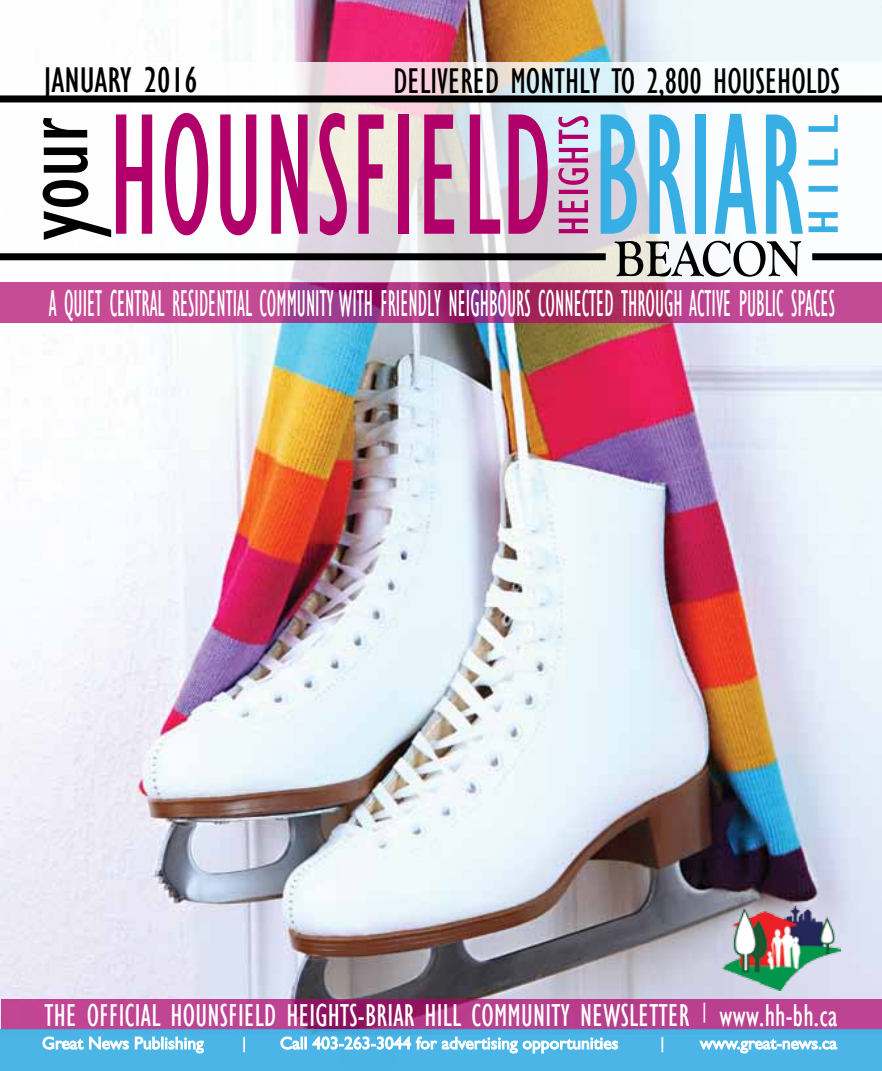
<style>
.page{position:relative;width:882px;height:1071px;background:#fff}
.page>*{position:absolute;margin:0;border:0;box-sizing:border-box;transform-origin:0 0}
.t1{font:condensed 178.5px "Gill Sans";letter-spacing:.01em;color:#b10069;scale:.68 1}
.t2{font:condensed 98px "Gill Sans";color:#000}
.t3{font:condensed 38.5px "Gill Sans";color:#fff;scale:.58 1}
.t4{font:condensed 36.75px "Gill Sans";color:#000;scale:.92 1}
.t5{font:condensed 36.75px "Gill Sans";color:#000}
.t6{font:condensed 32.55px "Gill Sans";letter-spacing:.01em;color:#fff;scale:.89 1}
.s1{color:#37aee4}
</style>
<div class="page">
<img style="left:0;top:0;width:882px;height:1029px">
<svg style="left:0;top:62px;width:882px;height:221px"></svg>
<div style="left:0;top:95px;width:882px;height:7px;background:#000"></div>
<div style="left:0;top:253px;width:606px;height:7px;background:#000"></div>
<svg style="left:615px;top:241px;width:186px;height:36px"></svg>
<div style="left:812px;top:253px;width:70px;height:7px;background:#000"></div>
<svg style="left:0;top:283px;width:882px;height:40px;fill:#c04893"></svg>
<svg style="left:558px;top:116px;width:30px;height:117px"></svg>
<svg style="left:809px;top:115px;width:29px;height:117px"></svg>
<svg style="left:1px;top:999px;width:881px;height:30px;fill:#bb408f"></svg>
<img style="left:722px;top:906px;width:118px;height:85px">
<div style="left:0;top:1029px;width:882px;height:42px;background:#4ab5e6"></div>
<svg style="left:43px;top:1037px;width:794px;height:16px"></svg>
<p class="t5" style="left:44px;top:58px;width:23px">JANUAR</p>
<p class="t5" style="left:120px;top:58px;width:79px">Y 2016</p>
<p class="t4" style="left:394px;top:59px;width:487px">DELIVERED MONTHLY TO 2,800 HOUSEHOLDS</p>
<h2 class="t2" style="left:-3px;top:241px;width:124px;rotate:-90deg">YOUR</h2>
<h1 class="t1" style="left:109px;top:70px;width:1023px">HOUNSFIELD <span class="s1">BRIAR</span></h1>
<p class="t3" style="left:49px;top:280px;width:226px">A QUIET CENTRAL RESIDENTIAL</p>
<p class="t3" style="left:260px;top:280px;width:29px">COMMUNIT</p>
<p class="t3" style="left:327px;top:280px;width:864px">Y WITH FRIENDLY NEIGHBOURS CONNECTED THROUGH ACTIVE PUBLIC SPACES</p>
<p class="t6" style="left:45px;top:996px;width:494px">THE OFFICIAL HOUNSFIELD HEIGHTS-BRIAR HILL COMMUNIT</p>
<p class="t6" style="left:561px;top:996px;width:80px">Y NEWSLETTER</p>
<p class="t6" style="left:700px;top:996px;width:156px"><sup>|</sup> WWW.HH-BH.CA</p>
</div>
